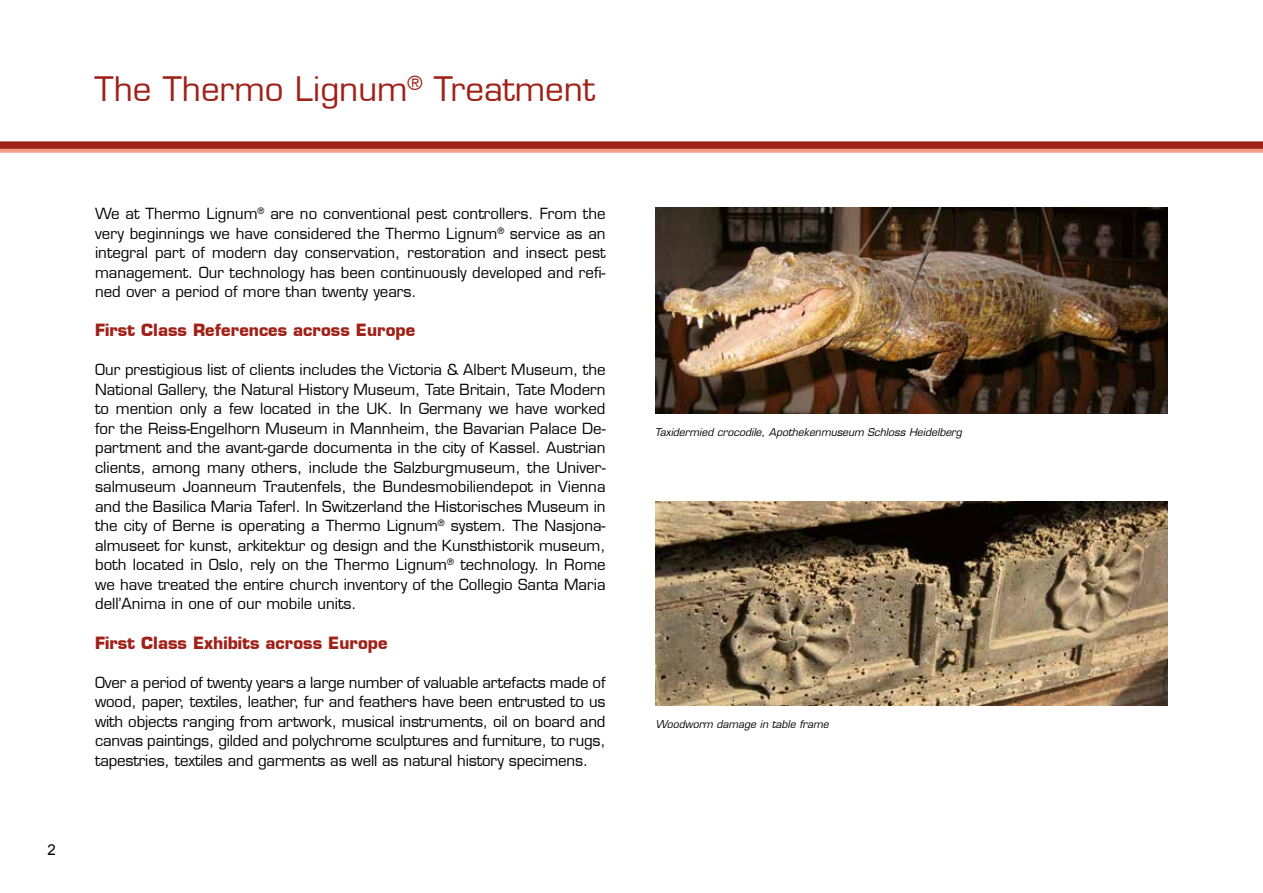
<style>
.page{position:relative;width:1263px;height:893px;background:#fff}
.page>*{position:absolute;margin:0;border:0;box-sizing:border-box;transform-origin:0 0}
.t1{font:33px "Eurostile LT";color:#9f2118}
.t2{font:700 16.5px "Eurostile LT";color:#9f2118}
.t3{font:15px/19.5px "Eurostile LT";color:#000;text-align:justify}
.t4{font:15px "Arial";color:#000}
.t5{font:italic 10.5px "Eurostile LT";color:#000}
</style>
<div class="page">
<div style="left:0;top:141px;width:1263px;height:8px;background:#9f2118"></div>
<svg style="left:0;top:149px;width:1263px;height:4px;background:#f4a18d"></svg>
<img style="left:655px;top:207px;width:512px;height:207px">
<img style="left:656px;top:502px;width:512px;height:204px">
<p class="t4" style="left:47px;top:840px;width:10px">2</p>
<h1 class="t1" style="left:95px;top:69px;width:502px">The Thermo Lignum<sup>®</sup> Treatment</h1>
<p class="t3" style="left:95px;top:204px;width:512px">We at Thermo Lignum<sup>®</sup> are no conventional pest controllers. From the very beginnings we have considered the Thermo Lignum<sup>®</sup> service as an integral part of modern day conservation, restoration and insect pest management. Our technology has been continuously developed and refi&shy;ned over a period of more than twenty years.</p>
<p class="t2" style="left:95px;top:320px;width:322px">First Class References across Europe</p>
<p class="t3" style="left:95px;top:360px;width:512px">Our prestigious list of clients includes the Victoria &amp; Albert Museum, the National Gallery, the Natural History Museum, Tate Britain, Tate Modern to mention only a few located in the UK. In Germany we have worked for the Reiss-Engelhorn Museum in Mannheim, the Bavarian Palace De&shy;partment and the avant-garde documenta in the city of Kassel. Austrian clients, among many others, include the Salzburgmuseum, the Univer&shy;salmuseum Joanneum Trautenfels, the Bundesmobiliendepot in Vienna and the Basilica Maria Taferl. In Switzerland the Historisches Museum in the city of Berne is operating a Thermo Lignum<sup>®</sup> system. The Nasjona&shy;almuseet for kunst, arkitektur og design and the Kunsthistorik museum, both located in Oslo, rely on the Thermo Lignum<sup>®</sup> technology. In Rome we have treated the entire church inventory of the Collegio Santa Maria dell’Anima in one of our mobile units.</p>
<p class="t2" style="left:95px;top:632px;width:294px">First Class Exhibits across Europe</p>
<p class="t3" style="left:95px;top:672px;width:512px">Over a period of twenty years a large number of valuable artefacts made of wood, paper, textiles, leather, fur and feathers have been entrusted to us with objects ranging from artwork, musical instruments, oil on board and canvas paintings, gilded and polychrome sculptures and furniture, to rugs, tapestries, textiles and garments as well as natural history specimens.</p>
<p class="t5" style="left:655px;top:426px;width:309px">Taxidermied crocodile, Apothekenmuseum Schloss Heidelberg</p>
<p class="t5" style="left:655px;top:718px;width:175px">Woodworm damage in table frame</p>
</div>
